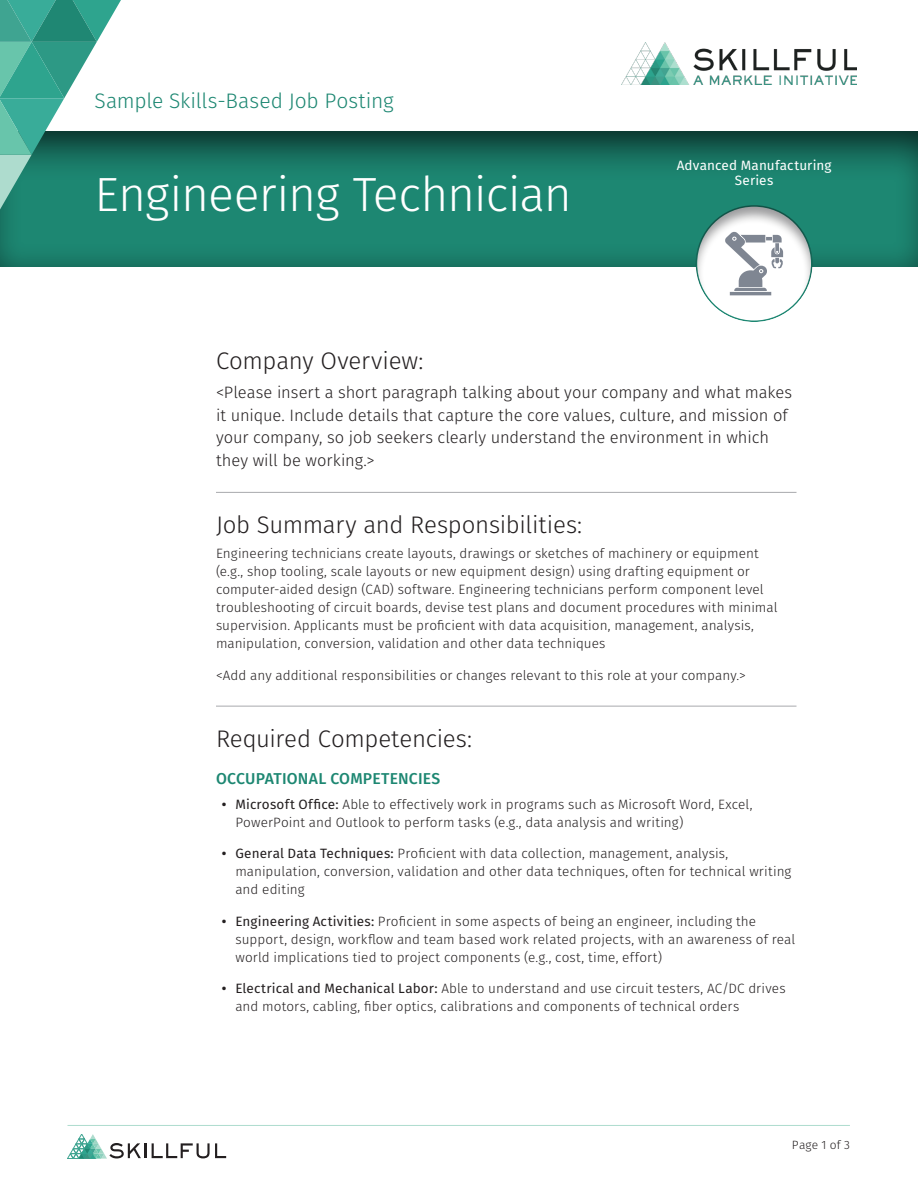
<style>
.page{position:relative;width:918px;height:1188px;background:#fff}
.page>*{position:absolute;margin:0;border:0;box-sizing:border-box;transform-origin:0 0}
.t1{font:300 48px "Fira Sans";letter-spacing:-.02em;color:#fff}
.Head{font:300 24px "Fira Sans";letter-spacing:-.01em;color:#231f20}
.Head_no_rule_above{font:300 24px "Fira Sans";letter-spacing:-.01em;color:#231f20}
.t2{font:300 21px "Fira Sans";letter-spacing:-.005em;color:#1d8772}
.Intro_Copy{font:300 16.5px/22.5px "Fira Sans";letter-spacing:-.005em;color:#231f20}
.Subhead{font:500 15.75px "Fira Sans";letter-spacing:.01em;color:#1d8772}
.Body{font:300 13.5px/18px "Fira Sans";letter-spacing:.005em;color:#231f20}
.t3{font:13.5px "Fira Sans";letter-spacing:.01em;color:#fff}
.t4{font:300 12px "Fira Sans";letter-spacing:.015em;color:#231f20}
.s1{font-weight:600}
.s2{font-weight:400}
</style>
<div class="page">
<hr style="left:68px;top:1125px;width:782px;height:1px;background:#aedcce">
<svg style="left:152px;top:1143px;width:74px;height:15px"></svg>
<svg style="left:68px;top:1134px;width:78px;height:25px"></svg>
<hr style="left:216px;top:492px;width:580px;height:1px;background:#a8a9ad">
<hr style="left:216px;top:706px;width:580px;height:1px;background:#a8a9ad">
<div style="left:0;top:131px;width:918px;height:138px;background:#000006;opacity:.75"></div>
<svg style="left:0;top:0;width:121px;height:210px"></svg>
<div style="left:695px;top:203px;width:120px;height:120px;background:#000006;opacity:.4"></div>
<svg style="left:725px;top:231px;width:58px;height:64px"></svg>
<img style="left:621px;top:43px;width:236px;height:42px">
<p class="t2" style="left:94px;top:86px;width:301px">Sample Skills-Based Job Posting</p>
<p class="t1" style="left:94px;top:160px;width:479px">Engineering Technician</p>
<p class="t3" style="left:677px;top:156px;width:156px">Advanced Manufacturing</p>
<p class="t3" style="left:735px;top:171px;width:40px">Series</p>
<p class="Head_no_rule_above" style="left:216px;top:344px;width:209px">Company Overview:</p>
<p class="Intro_Copy" style="left:216px;top:381px;width:578px">&lt;Please insert a short paragraph talking about your company and what makes it unique. Include details that capture the core values, culture, and mission of your company, so job seekers clearly understand the environment in which they will be working.&gt;</p>
<p class="Head" style="left:216px;top:508px;width:368px">Job Summary and Responsibilities:</p>
<p class="Body" style="left:216px;top:544px;width:563px">Engineering technicians create layouts, drawings or sketches of machinery or equipment (e.g., shop tooling, scale layouts or new equipment design) using drafting equipment or computer-aided design (CAD) software. Engineering technicians perform component level troubleshooting of circuit boards, devise test plans and document procedures with minimal supervision. Applicants must be proficient with data acquisition, management, analysis, manipulation, conversion, validation and other data techniques</p>
<p class="Body" style="left:216px;top:666px;width:531px">&lt;Add any additional responsibilities or changes relevant to this role at your company.&gt;</p>
<p class="Head" style="left:216px;top:722px;width:258px">Required Competencies:</p>
<p class="Subhead" style="left:216px;top:767px;width:226px">OCCUPATIONAL COMPETENCIES</p>
<p class="Body" style="left:235px;top:795px;width:519px;text-indent:-14px"><span class="s1">•</span> <span class="s2">Microsoft Office:</span> Able to effectively work in programs such as Microsoft Word, Excel,<br>PowerPoint and Outlook to perform tasks (e.g., data analysis and writing)</p>
<p class="Body" style="left:235px;top:844px;width:557px;text-indent:-14px"><span class="s1">•</span> <span class="s2">General Data Techniques:</span> Proficient with data collection, management, analysis, manipulation, conversion, validation and other data techniques, often for technical writing and editing</p>
<p class="Body" style="left:235px;top:912px;width:561px;text-indent:-14px"><span class="s1">•</span> <span class="s2">Engineering Activities:</span> Proficient in some aspects of being an engineer, including the support, design, workflow and team based work related projects, with an awareness of real world implications tied to project components (e.g., cost, time, effort)</p>
<p class="Body" style="left:235px;top:979px;width:552px;text-indent:-14px"><span class="s1">•</span> <span class="s2">Electrical and Mechanical Labor:</span> Able to understand and use circuit testers, AC/DC drives and motors, cabling, fiber optics, calibrations and components of technical orders</p>
<p class="t4" style="left:792px;top:1137px;width:59px">Page 1 of 3</p>
</div>
